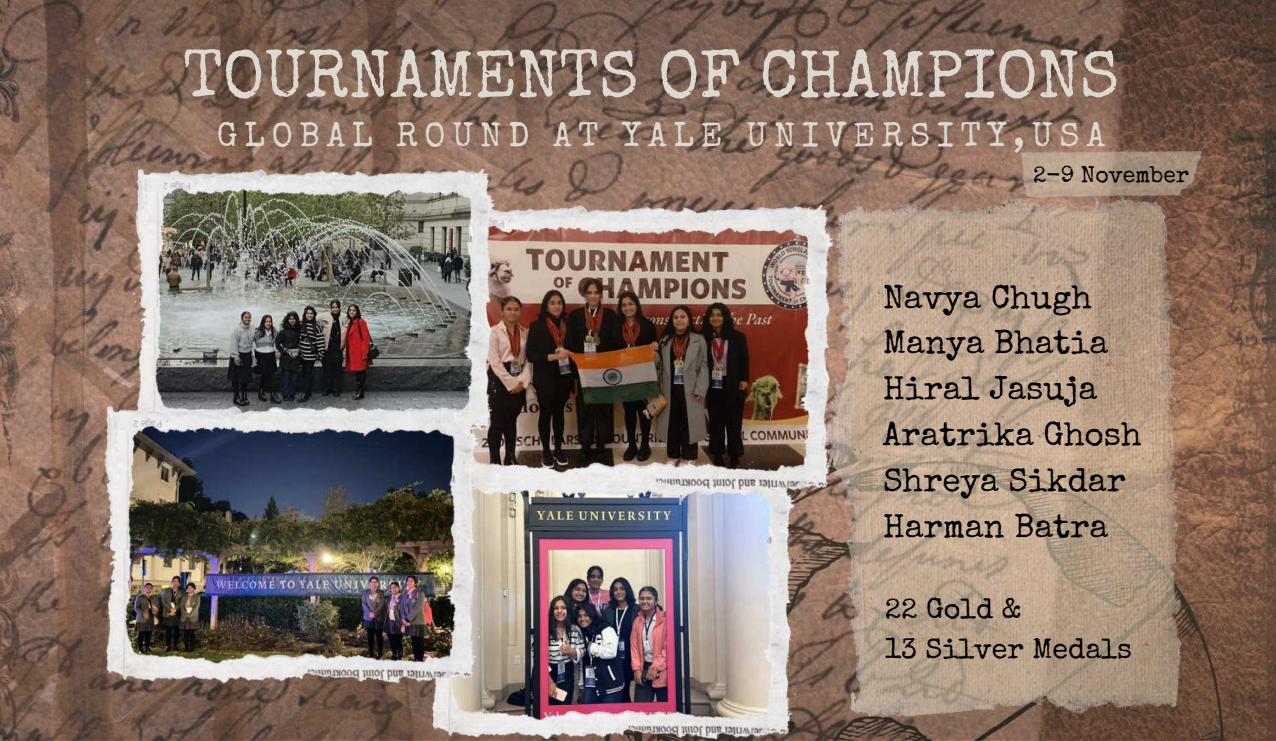
<style>
.page{position:relative;width:1276px;height:741px;background:#fff}
.page>*{position:absolute;margin:0;border:0;box-sizing:border-box;transform-origin:0 0}
.t1{font:67.05px "Special Elite";color:#ddd8d0}
.t2{font:33.9px "Special Elite";letter-spacing:.2em;color:#ddd8d0}
.t3{font:33.3px/45.8px "Special Elite";color:#000}
.t4{font:28.8px/39.3px "Special Elite";color:#000}
.t5{font:22.95px "Special Elite";color:#000}
</style>
<div class="page">
<img style="left:0;top:0;width:1276px;height:740px">
<img style="left:427px;top:495px;width:368px;height:245px">
<img style="left:480px;top:205px;width:342px;height:290px">
<img style="left:133px;top:169px;width:363px;height:268px">
<img style="left:101px;top:405px;width:379px;height:279px">
<img style="left:822px;top:196px;width:360px;height:521px">
<img style="left:1020px;top:151px;width:182px;height:45px">
<h1 class="t1" style="left:183px;top:32px;width:937px">TOURNAMENTS OF CHAMPIONS</h1>
<p class="t2" style="left:217px;top:113px;width:890px">GLOBAL ROUND AT YALE UNIVERSITY,USA</p>
<p class="t5" style="left:1033px;top:159px;width:158px">2-9 November</p>
<p class="t3" style="left:883px;top:274px;width:260px">Navya Chugh<br>Manya Bhatia<br>Hiral Jasuja<br>Aratrika Ghosh<br>Shreya Sikdar<br>Harman Batra</p>
<p class="t4" style="left:885px;top:589px;width:249px">22 Gold &amp;<br>13 Silver Medals</p>
</div>
